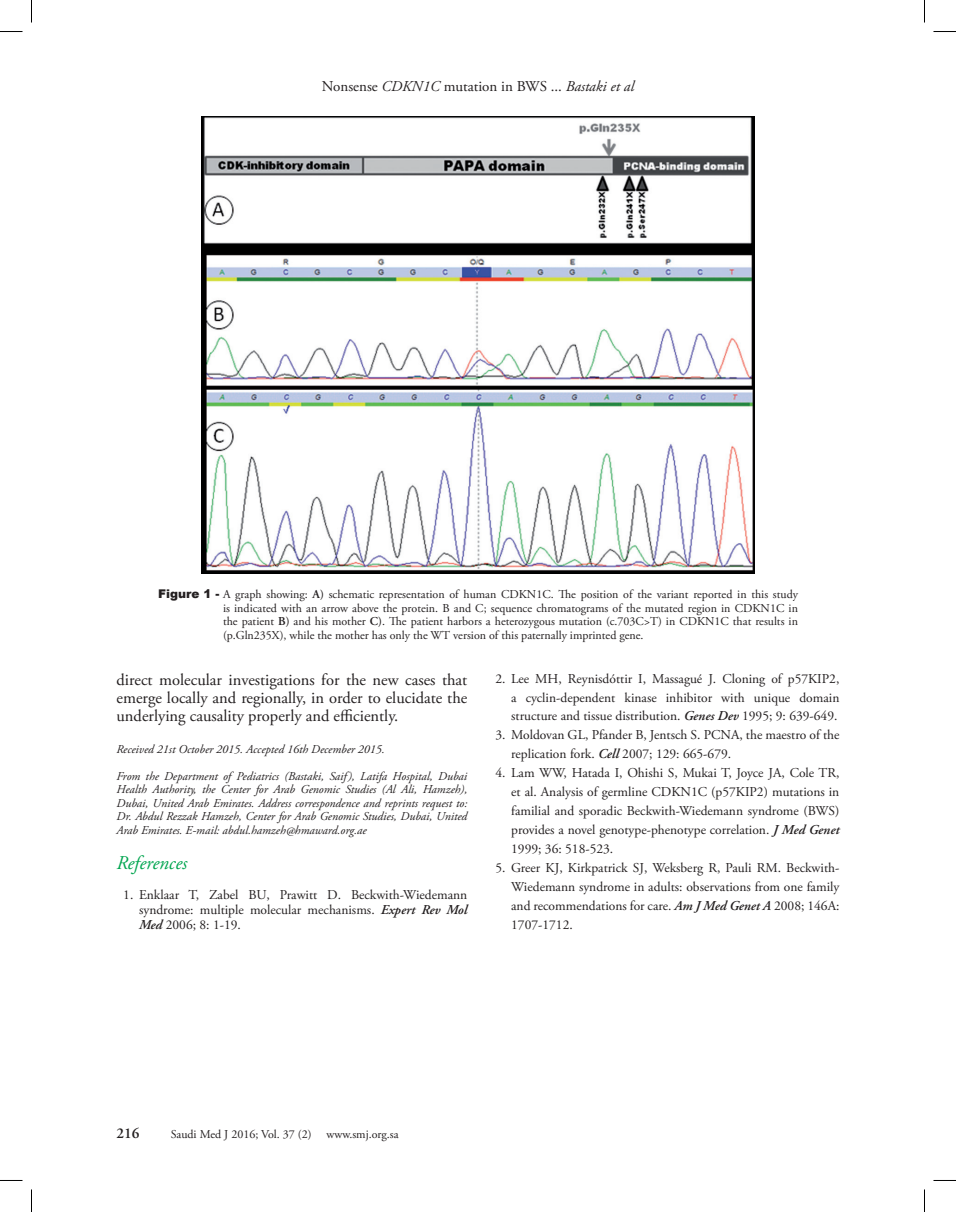
<style>
.page{position:relative;width:956px;height:1212px;background:#fff}
.page>*{position:absolute;margin:0;border:0;box-sizing:border-box;transform-origin:0 0}
.t1{font:italic 19.5px "Adobe Garamond Pro";color:#00a54f}
.t2{font:16.5px/18px "Adobe Garamond Pro";color:#231f20;text-align:justify}
.t3{font:15px "Adobe Garamond Pro";color:#231f20}
.t4{font:600 15px "Adobe Garamond Pro";color:#231f20}
.t5{font:13.5px/18.9px "Adobe Garamond Pro";color:#231f20;text-align:justify}
.t6{font:12px/13.5px "Adobe Garamond Pro";color:#231f20;text-align:justify}
.t7{font:italic 12px/13.5px "Adobe Garamond Pro";color:#231f20;text-align:justify}
.s1{font-style:italic}
.s2{font-family:"Arial";font-weight:900}
.s3{font-weight:600}
.s4{font-weight:600;font-style:italic}
</style>
<div class="page">
<img style="left:202px;top:117px;width:552px;height:456px">
<svg style="left:0;top:31px;width:22px;height:1px"></svg>
<svg style="left:933px;top:31px;width:23px;height:1px"></svg>
<svg style="left:31px;top:0;width:1px;height:22px"></svg>
<svg style="left:31px;top:1189px;width:1px;height:22px"></svg>
<svg style="left:924px;top:0;width:1px;height:22px"></svg>
<svg style="left:924px;top:1189px;width:1px;height:22px"></svg>
<p class="t3" style="left:322px;top:77px;width:314px">Nonsense <span class="s1">CDKN1C</span> mutation in BWS ... <span class="s1">Bastaki et al</span></p>
<p class="t6" style="left:223px;top:588px;width:576px;text-indent:-65px"><span class="s2">Figure 1 -</span> A graph showing: <span class="s3">A)</span> schematic representation of human CDKN1C. The position of the variant reported in this study is indicated with an arrow above the protein. B and C; sequence chromatograms of the mutated region in CDKN1C in the patient <span class="s3">B)</span> and his mother <span class="s3">C)</span>. The patient harbors a heterozygous mutation (c.703C&gt;T) in CDKN1C that results in (p.Gln235X), while the mother has only the WT version of this paternally imprinted gene.</p>
<p class="t2" style="left:117px;top:671px;width:352px">direct molecular investigations for the new cases that emerge locally and regionally, in order to elucidate the underlying causality properly and efficiently.</p>
<p class="t7" style="left:117px;top:742px;width:270px">Received 21st October 2015. Accepted 16th December 2015.</p>
<p class="t7" style="left:117px;top:769px;width:352px">From the Department of Pediatrics (Bastaki, Saif), Latifa Hospital, Dubai Health Authority, the Center for Arab Genomic Studies (Al Ali, Hamzeh), Dubai, United Arab Emirates. Address correspondence and reprints request to:<br>Dr. Abdul Rezzak Hamzeh, Center for Arab Genomic Studies, Dubai, United Arab Emirates. E-mail: abdul.hamzeh@hmaward.org.ae</p>
<p class="t1" style="left:117px;top:850px;width:72px">References</p>
<p class="t5" style="left:139px;top:887px;width:330px;line-height:15px;text-indent:-16px">1. Enklaar T, Zabel BU, Prawitt D. Beckwith-Wiedemann syndrome: multiple molecular mechanisms. <span class="s4">Expert Rev Mol Med</span> 2006; 8: 1-19.</p>
<p class="t5" style="left:511px;top:669px;width:330px;text-indent:-16px">2. Lee MH, Reynisdóttir I, Massagué J. Cloning of p57KIP2, a cyclin-dependent kinase inhibitor with unique domain structure and tissue distribution. <span class="s4">Genes Dev</span> 1995; 9: 639-649.</p>
<p class="t5" style="left:511px;top:726px;width:330px;text-indent:-16px">3. Moldovan GL, Pfander B, Jentsch S. PCNA, the maestro of the replication fork. <span class="s4">Cell</span> 2007; 129: 665-679.</p>
<p class="t5" style="left:511px;top:763px;width:330px;text-indent:-16px">4. Lam WW, Hatada I, Ohishi S, Mukai T, Joyce JA, Cole TR, et al. Analysis of germline CDKN1C (p57KIP2) mutations in familial and sporadic Beckwith-Wiedemann syndrome (BWS) provides a novel genotype-phenotype correlation. <span class="s4">J Med Genet </span>1999; 36: 518-523.</p>
<p class="t5" style="left:511px;top:858px;width:330px;text-indent:-16px">5. Greer KJ, Kirkpatrick SJ, Weksberg R, Pauli RM. Beckwith-Wiedemann syndrome in adults: observations from one family and recommendations for care. <span class="s4">Am J Med Genet A</span> 2008; 146A:<br>1707-1712.</p>
<p class="t4" style="left:117px;top:1124px;width:24px">216</p>
<p class="t6" style="left:171px;top:1127px;width:142px">Saudi Med J 2016; Vol. 37 (2)</p>
<p class="t6" style="left:327px;top:1127px;width:74px">www.smj.org.sa</p>
</div>
